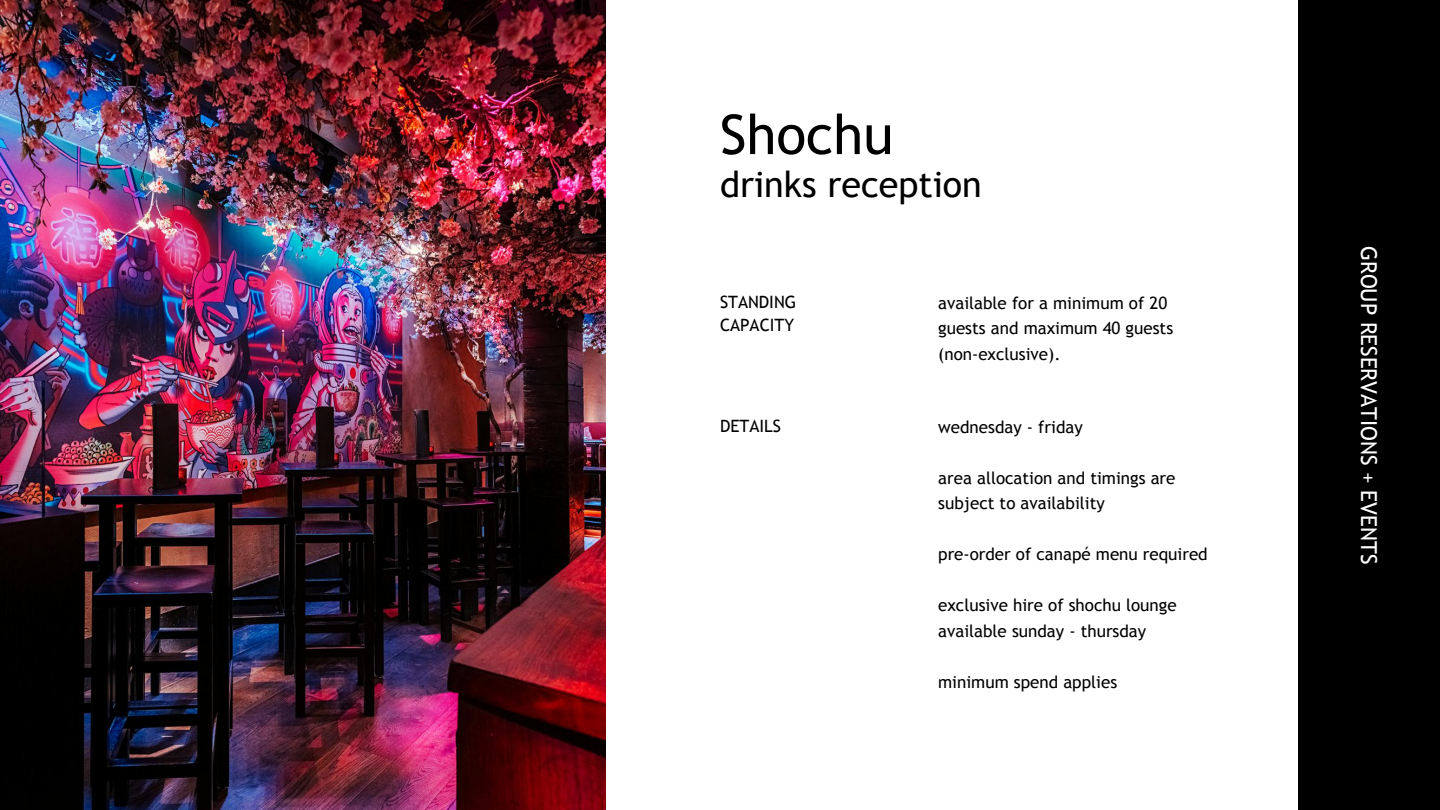
<style>
.page{position:relative;width:1440px;height:810px;background:#fff}
.page>*{position:absolute;margin:0;border:0;box-sizing:border-box;transform-origin:0 0}
.t1{font:55px "Trebuchet MS";color:#000}
.t2{font:36px "Trebuchet MS";color:#000}
.t3{font:22px "Trebuchet MS";color:#fff}
.t4{font:17px/25.5px "Trebuchet MS";color:#000}
</style>
<div class="page">
<img style="left:0;top:0;width:606px;height:810px">
<div style="left:1298px;top:0;width:142px;height:810px;background:#000"></div>
<h1 class="t1" style="left:720px;top:103px;width:175px">Shochu</h1>
<h2 class="t2" style="left:720px;top:163px;width:263px">drinks reception</h2>
<p class="t4" style="left:720px;top:290px;width:78px;line-height:23.2px">STANDING<br>CAPACITY</p>
<p class="t4" style="left:720px;top:413px;width:62px">DETAILS</p>
<p class="t4" style="left:938px;top:290px;width:236px">available for a minimum of 20 guests and maximum 40 guests (non-exclusive).</p>
<p class="t4" style="left:938px;top:414px;width:146px">wednesday - friday</p>
<p class="t4" style="left:938px;top:465px;width:239px">area allocation and timings are subject to availability</p>
<p class="t4" style="left:938px;top:542px;width:271px">pre-order of canapé menu required</p>
<p class="t4" style="left:938px;top:593px;width:240px">exclusive hire of shochu lounge available sunday - thursday</p>
<p class="t4" style="left:938px;top:669px;width:181px">minimum spend applies</p>
<p class="t3" style="left:1382px;top:246px;width:320px;rotate:90deg">GROUP RESERVATIONS + EVENTS</p>
</div>
